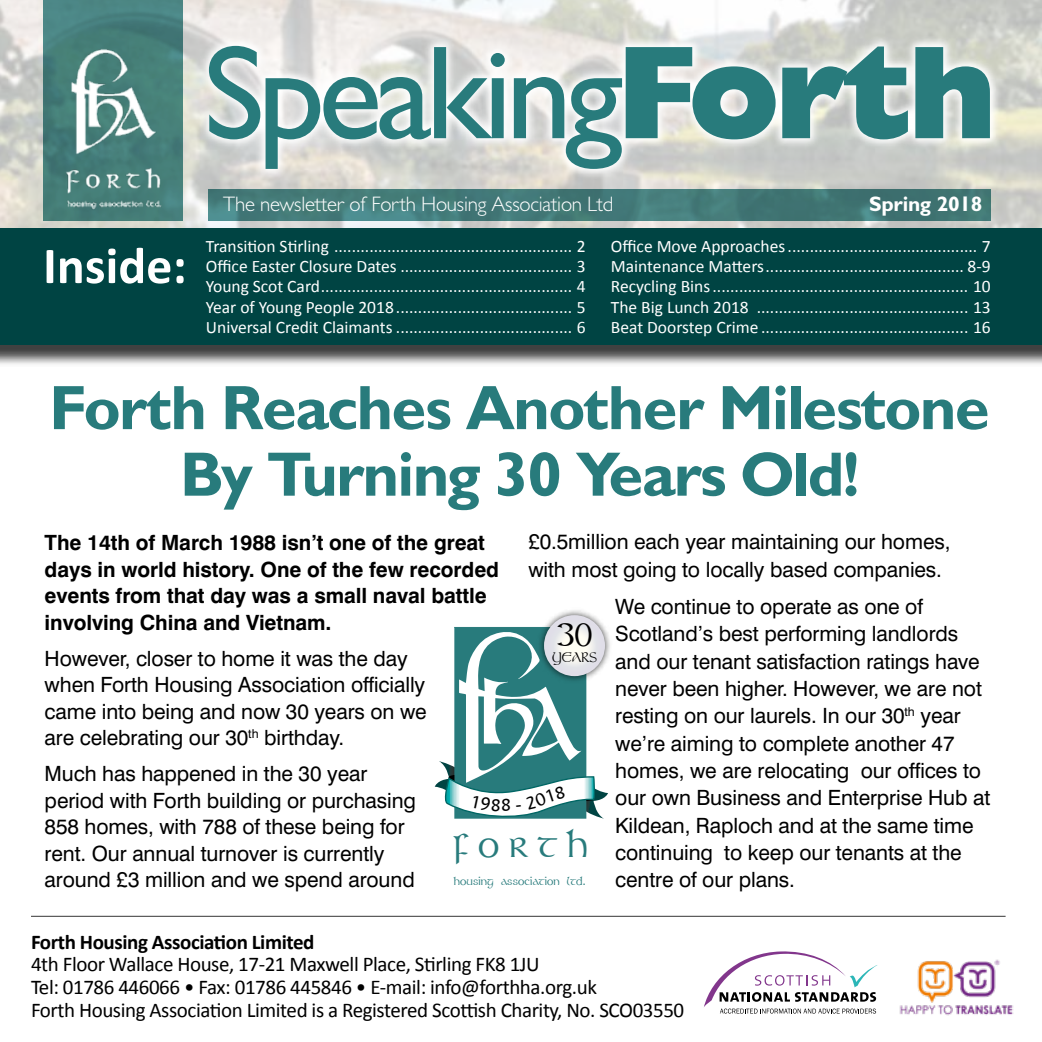
<style>
.page{position:relative;width:1042px;height:1042px;background:#fff}
.page>*{position:absolute;margin:0;border:0;box-sizing:border-box;transform-origin:0 0}
.t1{font:500 133.53px "Gill Sans MT Pro";letter-spacing:-.05em;color:#287b7c}
.t2{font:700 63px/66.5px "Gill Sans MT Pro";letter-spacing:-.03em;color:#287b7c;text-align:center}
.t3{font:700 51.98px "Calibri";color:#fff}
.t4{font:46.2px "Stonehenge";letter-spacing:.215em;color:#287b7c}
.t5{font:34.12px "Stonehenge";color:#000}
.t6{font:21px/27.3px "Swiss 721 BT";letter-spacing:-.005em;color:#000}
.t7{font:21px/22.8px "Calibri";letter-spacing:-.02em;color:#000}
.t8{font:700 21px/26.4px "Swiss 721 BT";letter-spacing:-.005em;color:#000}
.t9{font:300 21px "Gill Sans MT Pro";letter-spacing:-.01em;color:#fff}
.t10{font:700 21px "Calibri";letter-spacing:-.02em;color:#000}
.t11{font:700 21px "Gill Sans MT Pro";letter-spacing:-.01em;color:#fff}
.t12{font:18.2px "LT Aroma LF";color:#000}
.t13{font:17.5px/20.1px "Calibri";color:#fff;text-align:justify}
.t14{font:13.65px "Stonehenge";letter-spacing:.01em;color:#287b7c}
.t15{font:13.65px "Stonehenge";color:#000}
.s1{font-weight:800}
</style>
<div class="page">
<img style="left:0;top:0;width:1042px;height:228px">
<svg style="left:208px;top:190px;width:783px;height:31px;background:#437978"></svg>
<svg style="left:198px;top:34px;width:803px;height:146px"></svg>
<svg style="left:43px;top:0;width:140px;height:221px;background:#467e7b"></svg>
<div style="left:0;top:231px;width:1042px;height:136px;background:#000;opacity:.75"></div>
<div style="left:0;top:228px;width:1042px;height:117px;background:#004443"></div>
<img style="left:55px;top:43px;width:115px;height:170px">
<svg style="left:704px;top:951px;width:173px;height:62px"></svg>
<img style="left:899px;top:959px;width:115px;height:57px">
<hr style="left:31px;top:916px;width:974px;height:1px;background:#000">
<img style="left:542px;top:610px;width:68px;height:48px">
<div style="left:544px;top:615px;width:61px;height:61px;background:#e0dee8;border-radius:30px"></div>
<svg style="left:435px;top:627px;width:173px;height:192px"></svg>
<h1 class="t1" style="left:203px;top:14px;width:796px">Speaking<span class="s1">Forth</span></h1>
<p class="t9" style="left:223px;top:191px;width:391px">The newsletter of Forth Housing Association Ltd</p>
<p class="t11" style="left:869px;top:191px;width:115px">Spring 2018</p>
<h3 class="t3" style="left:43px;top:232px;width:145px">Inside:</h3>
<p class="t13" style="left:206px;top:236px;width:381px">Transition Stirling ...................................................... 2<br>Office Easter Closure Dates ....................................... 3<br>Young Scot Card......................................................... 4<br>Year of Young People 2018........................................ 5<br>Universal Credit Claimants ........................................ 6</p>
<p class="t13" style="left:611px;top:236px;width:381px">Office Move Approaches........................................... 7<br>Maintenance Matters............................................. 8-9<br>Recycling Bins.......................................................... 10<br>The Big Lunch 2018 ................................................ 13<br>Beat Doorstep Crime ............................................... 16</p>
<h2 class="t2" style="left:49px;top:373px;width:942px">Forth Reaches Another Milestone<br>By Turning 30 Years Old!</h2>
<p class="t6" style="left:528px;top:528px;width:423px">£0.5million each year maintaining our homes, with most going to locally based companies.</p>
<p class="t6" style="left:615px;top:593px;width:376px">We continue to operate as one of Scotland’s best performing landlords and our tenant satisfaction ratings have never been higher. However, we are not resting on our laurels. In our 30<sup>th</sup> year we’re aiming to complete another 47 homes, we are relocating our offices to our own Business and Enterprise Hub at Kildean, Raploch and at the same time continuing to keep our tenants at the centre of our plans.</p>
<p class="t8" style="left:45px;top:529px;width:456px">The 14th of March 1988 isn’t one of the great days in world history. One of the few recorded events from that day was a small naval battle involving China and Vietnam.</p>
<p class="t6" style="left:45px;top:645px;width:384px;line-height:26.4px">However, closer to home it was the day when Forth Housing Association officially came into being and now 30 years on we are celebrating our 30<sup>th</sup> birthday.</p>
<p class="t6" style="left:45px;top:760px;width:373px;line-height:26.4px">Much has happened in the 30 year period with Forth building or purchasing 858 homes, with 788 of these being for rent. Our annual turnover is currently around £3 million and we spend around</p>
<h3 class="t5" style="left:556px;top:614px;width:38px">30</h3>
<p class="t15" style="left:552px;top:649px;width:46px">YEARS</p>
<p class="t12" style="left:501px;top:794px;width:12px">8</p>
<h3 class="t4" style="left:454px;top:814px;width:136px">forth</h3>
<p class="t14" style="left:454px;top:872px;width:133px">housing association ltd.</p>
<p class="t10" style="left:31px;top:928px;width:285px">Forth Housing Association Limited</p>
<p class="t7" style="left:31px;top:953px;width:655px">4th Floor Wallace House, 17-21 Maxwell Place, Stirling FK8 1JU<br>Tel: 01786 446066 • Fax: 01786 445846 • E-mail: info@forthha.org.uk<br>Forth Housing Association Limited is a Registered Scottish Charity, No. SCO03550</p>
</div>
